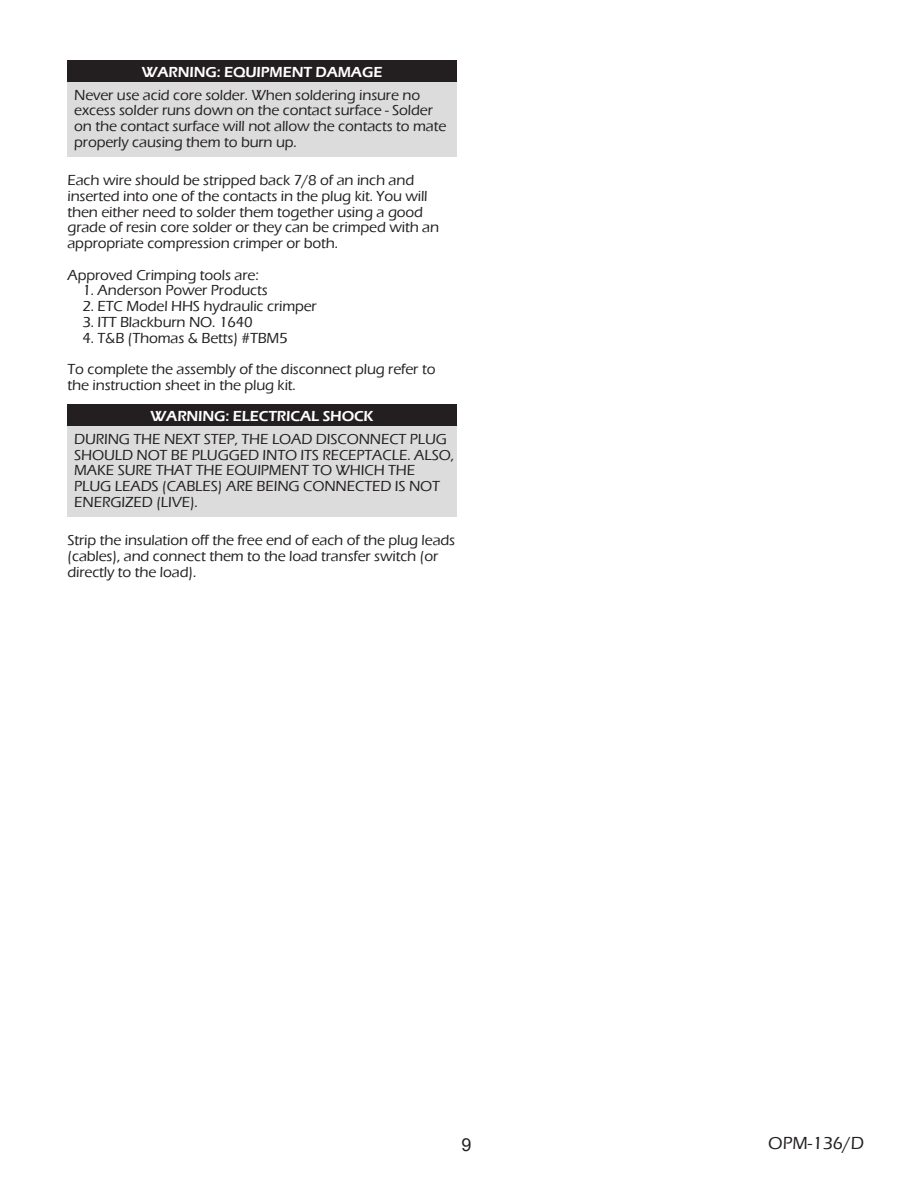
<style>
.page{position:relative;width:918px;height:1188px;background:#fff}
.page>*{position:absolute;margin:0;border:0;box-sizing:border-box;transform-origin:0 0}
.t1{font:500 18px "Eras ITC";color:#231f20}
.t2{font:18px "Arial";color:#231f20}
.Body_text{font:500 15px/15.8px "Eras ITC";letter-spacing:-.01em;color:#231f20}
.CAUTION_ITALIC{font:500 15px/15.8px "Eras ITC";letter-spacing:-.01em;color:#231f20}
.CAUTION{font:600 15px "Eras ITC";letter-spacing:-.01em;color:#fff}
</style>
<div class="page">
<div style="left:68px;top:60px;width:389px;height:27px;background:#231f20"></div>
<div style="left:68px;top:82px;width:389px;height:75px;background:#dcdcdc"></div>
<div style="left:68px;top:404px;width:389px;height:28px;background:#231f20"></div>
<div style="left:68px;top:427px;width:389px;height:90px;background:#dcdcdc"></div>
<p class="CAUTION" style="left:142px;top:64px;width:242px">WARNING: EQUIPMENT DAMAGE</p>
<p class="CAUTION_ITALIC" style="left:74px;top:87px;width:374px">Never use acid core solder. When soldering insure no excess solder runs down on the contact surface - Solder on the contact surface will not allow the contacts to mate properly causing them to burn up.</p>
<p class="Body_text" style="left:68px;top:172px;width:373px">Each wire should be stripped back 7/8 of an inch and inserted into one of the contacts in the plug kit. You will then either need to solder them together using a good grade of resin core solder or they can be crimped with an appropriate compression crimper or both.</p>
<p class="Body_text" style="left:68px;top:267px;width:193px">Approved Crimping tools are:</p>
<p class="Body_text" style="left:82px;top:283px;width:187px">1. Anderson Power Products</p>
<p class="Body_text" style="left:82px;top:298px;width:236px">2. ETC Model HHS hydraulic crimper</p>
<p class="Body_text" style="left:82px;top:314px;width:172px">3. ITT Blackburn NO. 1640</p>
<p class="Body_text" style="left:82px;top:330px;width:207px">4. T&amp;B (Thomas &amp; Betts) #TBM5</p>
<p class="Body_text" style="left:68px;top:361px;width:370px">To complete the assembly of the disconnect plug refer to the instruction sheet in the plug kit.</p>
<p class="CAUTION" style="left:151px;top:408px;width:225px">WARNING: ELECTRICAL SHOCK</p>
<p class="CAUTION_ITALIC" style="left:74px;top:431px;width:381px">DURING THE NEXT STEP, THE LOAD DISCONNECT PLUG SHOULD NOT BE PLUGGED INTO ITS RECEPTACLE. ALSO, MAKE SURE THAT THE EQUIPMENT TO WHICH THE PLUG LEADS (CABLES) ARE BEING CONNECTED IS NOT ENERGIZED (LIVE).</p>
<p class="Body_text" style="left:68px;top:532px;width:389px">Strip the insulation off the free end of each of the plug leads (cables), and connect them to the load transfer switch (or directly to the load).</p>
<p class="t2" style="left:462px;top:1132px;width:11px">9</p>
<p class="t1" style="left:768px;top:1133px;width:97px">OPM-136/D</p>
</div>
